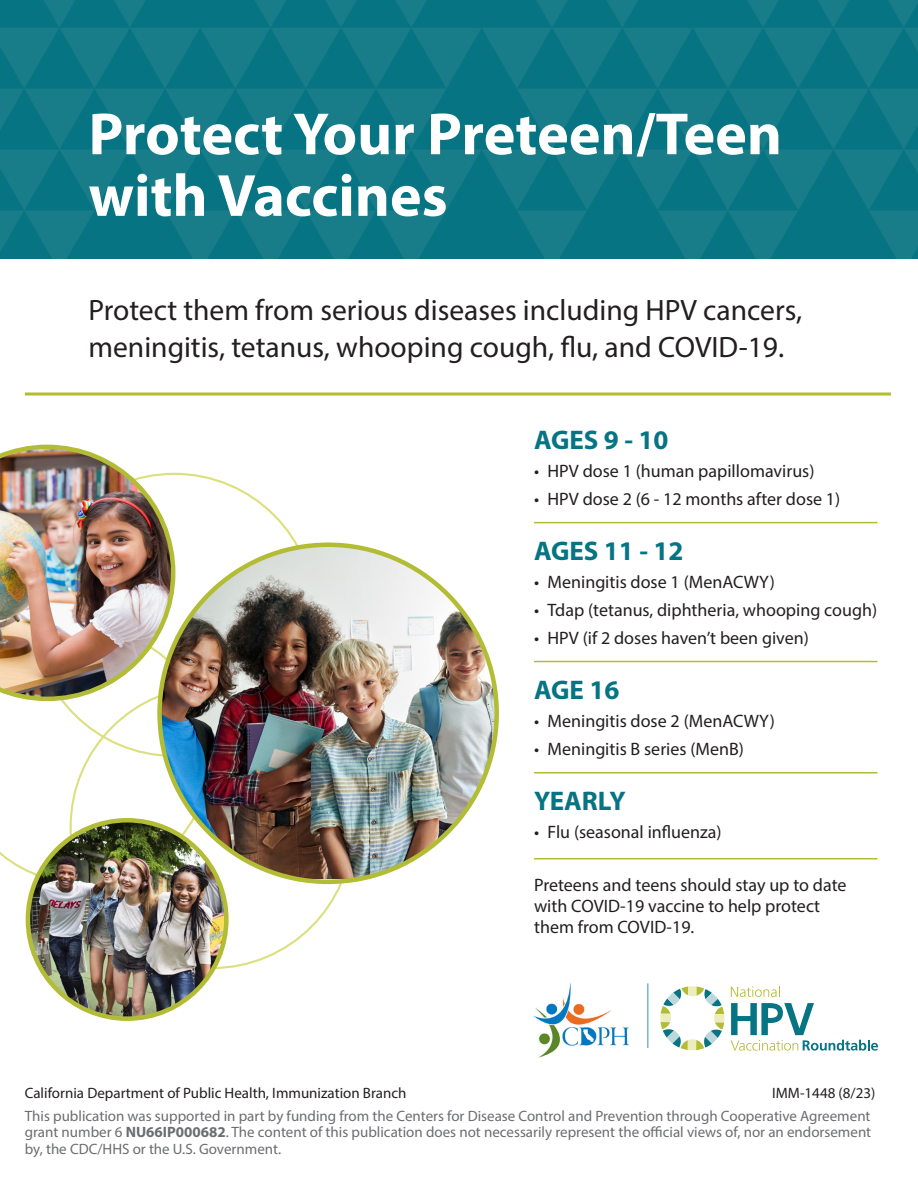
<style>
.page{position:relative;width:918px;height:1188px;background:#fff}
.page>*{position:absolute;margin:0;border:0;box-sizing:border-box;transform-origin:0 0}
.t1{font:700 60px/61.7px "Myriad Pro";color:#fff}
.t2{font:29.55px/36.5px "Myriad Pro";color:#231f20}
.t3{font:700 27px "Myriad Pro";color:#067482}
.t4{font:18px/21px "Myriad Pro";color:#231f20}
.t5{font:15px/16.5px "Myriad Pro";color:#6c6d70;text-align:justify}
.t6{font:15px "Myriad Pro";color:#231f20}
.s1{font-weight:700}
</style>
<div class="page">
<svg style="left:0;top:701px;width:160px;height:183px"></svg>
<img style="left:0;top:445px;width:175px;height:256px">
<svg style="left:0;top:0;width:918px;height:259px;background:#0e7785"></svg>
<svg style="left:731px;top:1003px;width:147px;height:48px"></svg>
<svg style="left:660px;top:986px;width:65px;height:64px"></svg>
<svg style="left:731px;top:986px;width:49px;height:11px"></svg>
<hr style="left:25px;top:392px;width:866px;height:3px;background:#b3bc35">
<hr style="left:534px;top:522px;width:344px;height:1px;background:#b3bc35">
<hr style="left:534px;top:661px;width:344px;height:1px;background:#b3bc35">
<hr style="left:647px;top:983px;width:2px;height:65px;background:#7fb8bf">
<hr style="left:534px;top:772px;width:344px;height:2px;background:#b3bc35">
<hr style="left:534px;top:858px;width:344px;height:1px;background:#b3bc35">
<img style="left:160px;top:545px;width:337px;height:334px">
<img style="left:28px;top:820px;width:198px;height:199px;border-radius:99px">
<div style="left:26px;top:818px;width:203px;height:203px;border:4px solid #b3bc35;border-radius:50%"></div>
<img style="left:533px;top:983px;width:96px;height:75px">
<h1 class="t1" style="left:88px;top:101px;width:695px">Protect Your Preteen/Teen with Vaccines</h1>
<p class="t2" style="left:88px;top:292px;width:715px">Protect them from serious diseases including HPV cancers, meningitis, tetanus, whooping cough, flu, and COVID-19.</p>
<h2 class="t3" style="left:534px;top:423px;width:136px">AGES 9 - 10</h2>
<p class="t4" style="left:534px;top:460px;width:282px">• HPV dose 1 (human papillomavirus)</p>
<p class="t4" style="left:534px;top:488px;width:308px">• HPV dose 2 (6 - 12 months after dose 1)</p>
<h2 class="t3" style="left:534px;top:534px;width:151px">AGES 11 - 12</h2>
<p class="t4" style="left:534px;top:571px;width:242px">• Meningitis dose 1 (MenACWY)</p>
<p class="t4" style="left:534px;top:599px;width:345px">• Tdap (tetanus, diphtheria, whooping cough)</p>
<p class="t4" style="left:534px;top:627px;width:276px">• HPV (if 2 doses haven’t been given)</p>
<h2 class="t3" style="left:534px;top:673px;width:87px">AGE 16</h2>
<p class="t4" style="left:534px;top:710px;width:242px">• Meningitis dose 2 (MenACWY)</p>
<p class="t4" style="left:534px;top:738px;width:211px">• Meningitis B series (MenB)</p>
<h2 class="t3" style="left:534px;top:784px;width:93px">YEARLY</h2>
<p class="t4" style="left:534px;top:821px;width:189px">• Flu (seasonal influenza)</p>
<p class="t4" style="left:534px;top:875px;width:314px">Preteens and teens should stay up to date with COVID-19 vaccine to help protect them from COVID-19.</p>
<p class="t6" style="left:25px;top:1083px;width:383px">California Department of Public Health, Immunization Branch</p>
<p class="t6" style="left:772px;top:1083px;width:105px">IMM-1448 (8/23)</p>
<p class="t5" style="left:25px;top:1107px;width:848px">This publication was supported in part by funding from the Centers for Disease Control and Prevention through Cooperative Agreement grant number 6 <span class="s1">NU66IP000682</span>. The content of this publication does not necessarily represent the official views of, nor an endorsement by, the CDC/HHS or the U.S. Government.</p>
</div>
